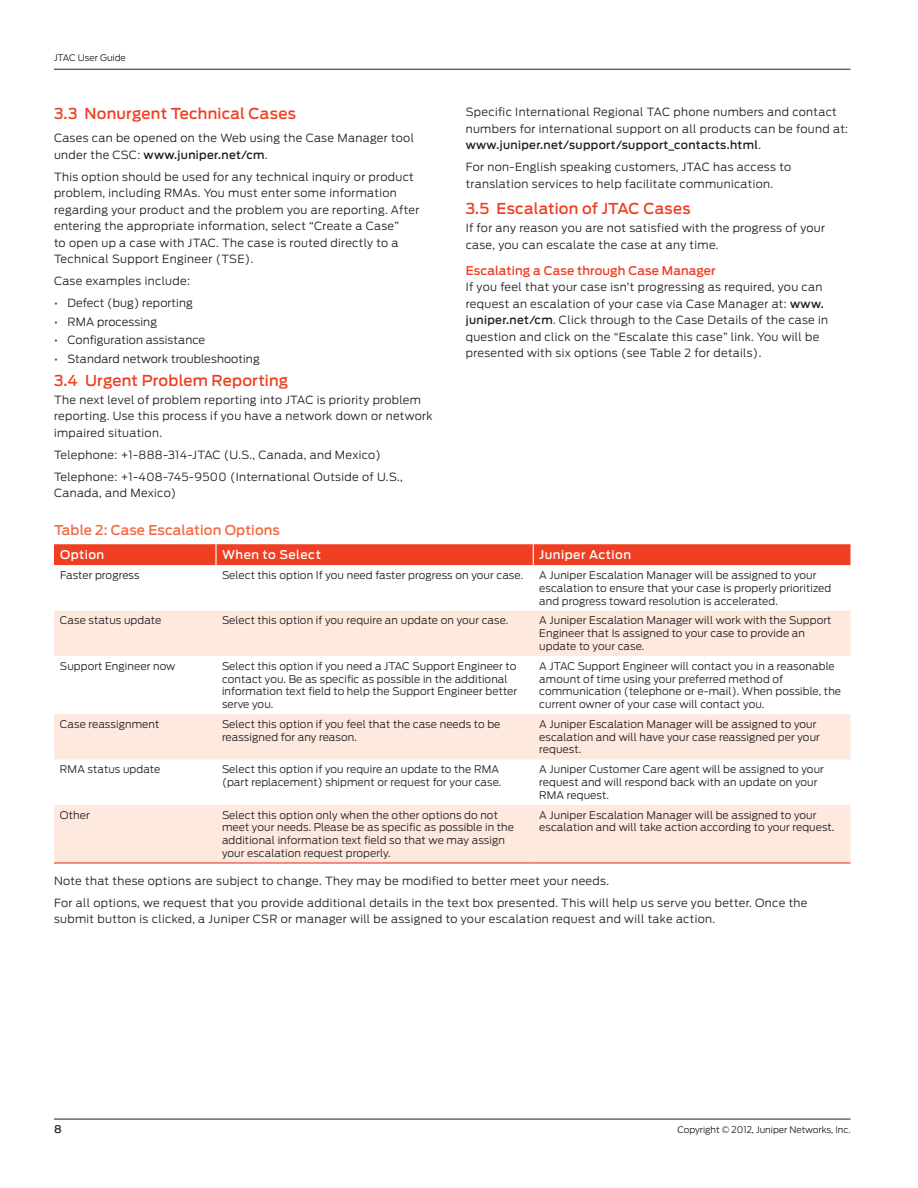
<style>
.page{position:relative;width:918px;height:1188px;background:#fff}
.page>*{position:absolute;margin:0;border:0;box-sizing:border-box;transform-origin:0 0}
.t1{font:500 15px "Antenna";letter-spacing:.015em;color:#ef3e22}
.t2{font:500 13.5px "Antenna";letter-spacing:.01em;color:#f26b41}
.t3{font:500 12px "Antenna";letter-spacing:.01em;color:#ef3e22}
.t4{font:500 12px "Antenna";letter-spacing:.04em;color:#fff}
.t5{font:300 11.25px/16.5px "Antenna";letter-spacing:.03em;color:#231f20}
.t6{font:300 11.25px "Antenna";letter-spacing:.01em;color:#231f20}
.t7{font:300 10.5px/12.8px "Antenna";letter-spacing:.01em;color:#231f20}
.t8{font:500 10.5px "Antenna";color:#231f20}
.t9{font:300 9px "Antenna";color:#231f20}
.s1{font-weight:500}
</style>
<div class="page">
<hr style="left:54px;top:1119px;width:796px;height:1px;background:#231f20">
<hr style="left:54px;top:69px;width:796px;height:1px;background:#231f20">
<svg style="left:54px;top:565px;width:796px;height:46px"></svg>
<svg style="left:54px;top:611px;width:796px;height:251px;fill:#fde9de"></svg>
<hr style="left:54px;top:862px;width:162px;height:2px;background:#ef3e22">
<hr style="left:216px;top:862px;width:317px;height:2px;background:#ef3e22">
<hr style="left:533px;top:862px;width:317px;height:2px;background:#ef3e22">
<div style="left:54px;top:544px;width:796px;height:21px;background:#ef3e22"></div>
<p class="t9" style="left:54px;top:52px;width:73px">JTAC User Guide</p>
<h1 class="t1" style="left:54px;top:105px;width:244px">3.3 Nonurgent Technical Cases</h1>
<p class="t5" style="left:54px;top:130px;width:362px">Cases can be opened on the Web using the Case Manager tool under the CSC: <span class="s1">www.juniper.net/cm</span>.</p>
<p class="t5" style="left:54px;top:168px;width:367px">This option should be used for any technical inquiry or product problem, including RMAs. You must enter some information regarding your product and the problem you are reporting. After entering the appropriate information, select “Create a Case”<br>to open up a case with JTAC. The case is routed directly to a Technical Support Engineer (TSE).</p>
<p class="t5" style="left:54px;top:273px;width:137px">Case examples include:</p>
<p class="t6" style="left:54px;top:296px;width:140px">• Defect (bug) reporting</p>
<p class="t5" style="left:54px;top:313px;width:105px">• RMA processing</p>
<p class="t6" style="left:54px;top:334px;width:153px">• Configuration assistance</p>
<p class="t6" style="left:54px;top:352px;width:207px">• Standard network troubleshooting</p>
<h1 class="t1" style="left:54px;top:372px;width:236px">3.4 Urgent Problem Reporting</h1>
<p class="t5" style="left:54px;top:392px;width:380px">The next level of problem reporting into JTAC is priority problem reporting. Use this process if you have a network down or network impaired situation.</p>
<p class="t5" style="left:54px;top:444px;width:350px;line-height:21.9px">Telephone: +1-888-314-JTAC (U.S., Canada, and Mexico)<br>Telephone: +1-408-745-9500 (I nternational Outside of U.S.,</p>
<p class="t5" style="left:54px;top:485px;width:124px">Canada, and Mexico)</p>
<p class="t5" style="left:466px;top:104px;width:384px">Specific I nternational Regional TAC phone numbers and contact numbers for international support on all products can be found at: <span class="s1">www.juniper.net/support/support_contacts.html</span>.</p>
<p class="t5" style="left:466px;top:159px;width:327px">For non-English speaking customers, JTAC has access to translation services to help facilitate communication.</p>
<h1 class="t1" style="left:466px;top:200px;width:227px">3.5 Escalation of JTAC Cases</h1>
<p class="t5" style="left:466px;top:220px;width:361px">I f for any reason you are not satisfied with the progress of your case, you can escalate the case at any time.</p>
<p class="t3" style="left:466px;top:263px;width:251px">Escalating a Case through Case Manager</p>
<p class="t5" style="left:466px;top:279px;width:364px">If you feel that your case isn’t progressing as required, you can request an escalation of your case via Case Manager at: <span class="s1">www. juniper.net/cm</span>. Click through to the Case Details of the case in question and click on the “Escalate this case” link. You will be presented with six options (see Table 2 for details).</p>
<p class="t2" style="left:54px;top:522px;width:228px">Table 2: Case Escalation Options</p>
<p class="t4" style="left:60px;top:548px;width:46px">Option</p>
<p class="t4" style="left:222px;top:548px;width:100px">When to Select</p>
<p class="t4" style="left:539px;top:548px;width:93px">Juniper Action</p>
<p class="t7" style="left:60px;top:569px;width:81px">Faster progress</p>
<p class="t7" style="left:222px;top:569px;width:303px">Select this option I f you need faster progress on your case.</p>
<p class="t7" style="left:539px;top:569px;width:294px">A Juniper Escalation Manager will be assigned to your escalation to ensure that your case is properly prioritized and progress toward resolution is accelerated.</p>
<p class="t7" style="left:60px;top:614px;width:103px">Case status update</p>
<p class="t7" style="left:222px;top:614px;width:288px">Select this option if you require an update on your case.</p>
<p class="t7" style="left:539px;top:614px;width:294px">A Juniper Escalation Manager will work with the Support<br>Engineer that Is assigned to your case to provide an update to your case.</p>
<p class="t7" style="left:60px;top:660px;width:117px">Support Engineer now</p>
<p class="t7" style="left:222px;top:660px;width:297px">Select this option if you need a JTAC Support Engineer to contact you. Be as specific as possible in the additional information text field to help the Support Engineer better serve you.</p>
<p class="t7" style="left:539px;top:660px;width:303px">A JTAC Support Engineer will contact you in a reasonable amount of time using your preferred method of communication (telephone or e-mail). When possible, the current owner of your case will contact you.</p>
<p class="t7" style="left:60px;top:718px;width:101px">Case reassignment</p>
<p class="t7" style="left:222px;top:718px;width:280px">Select this option if you feel that the case needs to be reassigned for any reason.</p>
<p class="t7" style="left:539px;top:718px;width:282px">A Juniper Escalation Manager will be assigned to your escalation and will have your case reassigned per your request.</p>
<p class="t7" style="left:60px;top:763px;width:102px">RMA status update</p>
<p class="t7" style="left:222px;top:763px;width:281px">Select this option if you require an update to the RMA (part replacement) shipment or request for your case.</p>
<p class="t7" style="left:539px;top:763px;width:286px">A Juniper Customer Care agent will be assigned to your request and will respond back with an update on your<br>RMA request.</p>
<p class="t7" style="left:60px;top:809px;width:31px">Other</p>
<p class="t7" style="left:222px;top:809px;width:294px">Select this option only when the other options do not meet your needs. Please be as specific as possible in the additional information text field so that we may assign your escalation request properly.</p>
<p class="t7" style="left:539px;top:809px;width:297px">A Juniper Escalation Manager will be assigned to your escalation and will take action according to your request.</p>
<p class="t5" style="left:54px;top:870px;width:755px;line-height:21.9px">Note that these options are subject to change. They may be modified to better meet your needs.<br>For all options, we request that you provide additional details in the text box presented. This will help us serve you better. Once the</p>
<p class="t5" style="left:54px;top:911px;width:663px">submit button is clicked, a Juniper CSR or manager will be assigned to your escalation request and will take action.</p>
<p class="t8" style="left:54px;top:1123px;width:9px">8</p>
<p class="t9" style="left:677px;top:1124px;width:175px">Copyright © 2012, Juniper Networks, I nc.</p>
</div>
